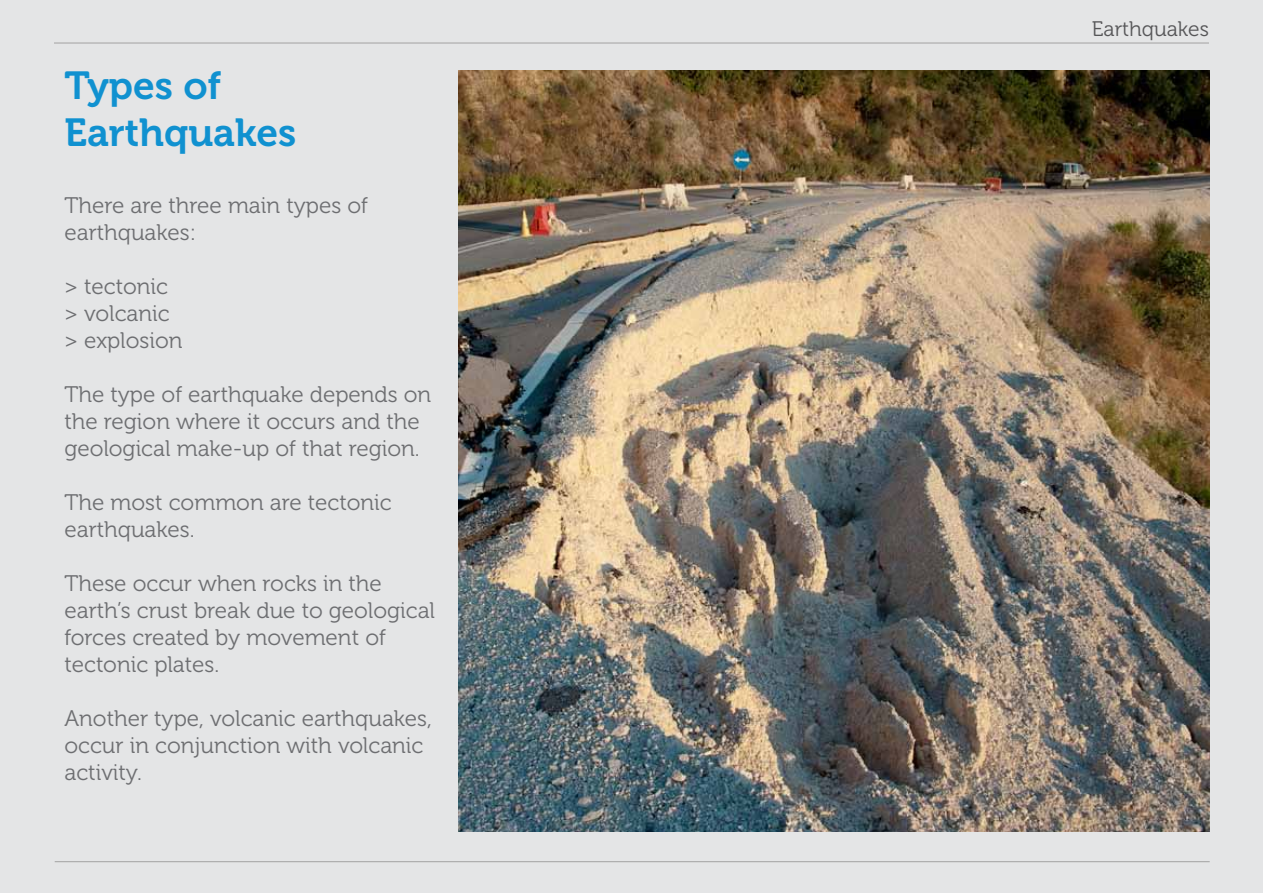
<style>
.page{position:relative;width:1263px;height:893px;background:#e4e5e6}
.page>*{position:absolute;margin:0;border:0;box-sizing:border-box;transform-origin:0 0}
.t1{font:39px/46.8px "Museo 700";color:#1091d0}
.t2{font:22.5px/27px "Museo 300";color:#6d6e71}
.t3{font:21px "Museo 300";color:#565658}
</style>
<div class="page">
<hr style="left:54px;top:42px;width:1155px;height:2px;background:#a9a9a9">
<hr style="left:55px;top:861px;width:1155px;height:1px;background:#a9a9a9">
<img style="left:459px;top:70px;width:751px;height:761px">
<h1 class="t1" style="left:64px;top:63px;width:233px">Types of<br>Earthquakes</h1>
<p class="t2" style="left:64px;top:192px;width:305px">There are three main types of earthquakes:</p>
<p class="t2" style="left:64px;top:273px;width:120px">&gt; tectonic &gt; volcanic &gt; explosion</p>
<p class="t2" style="left:64px;top:381px;width:368px">The type of earthquake depends on the region where it occurs and the geological make-up of that region.</p>
<p class="t2" style="left:64px;top:489px;width:329px">The most common are tectonic earthquakes.</p>
<p class="t2" style="left:64px;top:570px;width:372px">These occur when rocks in the earths’ crust break due to geological forces created by movement of tectonic plates.</p>
<p class="t2" style="left:64px;top:705px;width:369px">Another type, volcanic earthquakes, occur in conjunction with volcanic activity.</p>
<p class="t3" style="left:1092px;top:17px;width:119px">Earthquakes</p>
</div>
